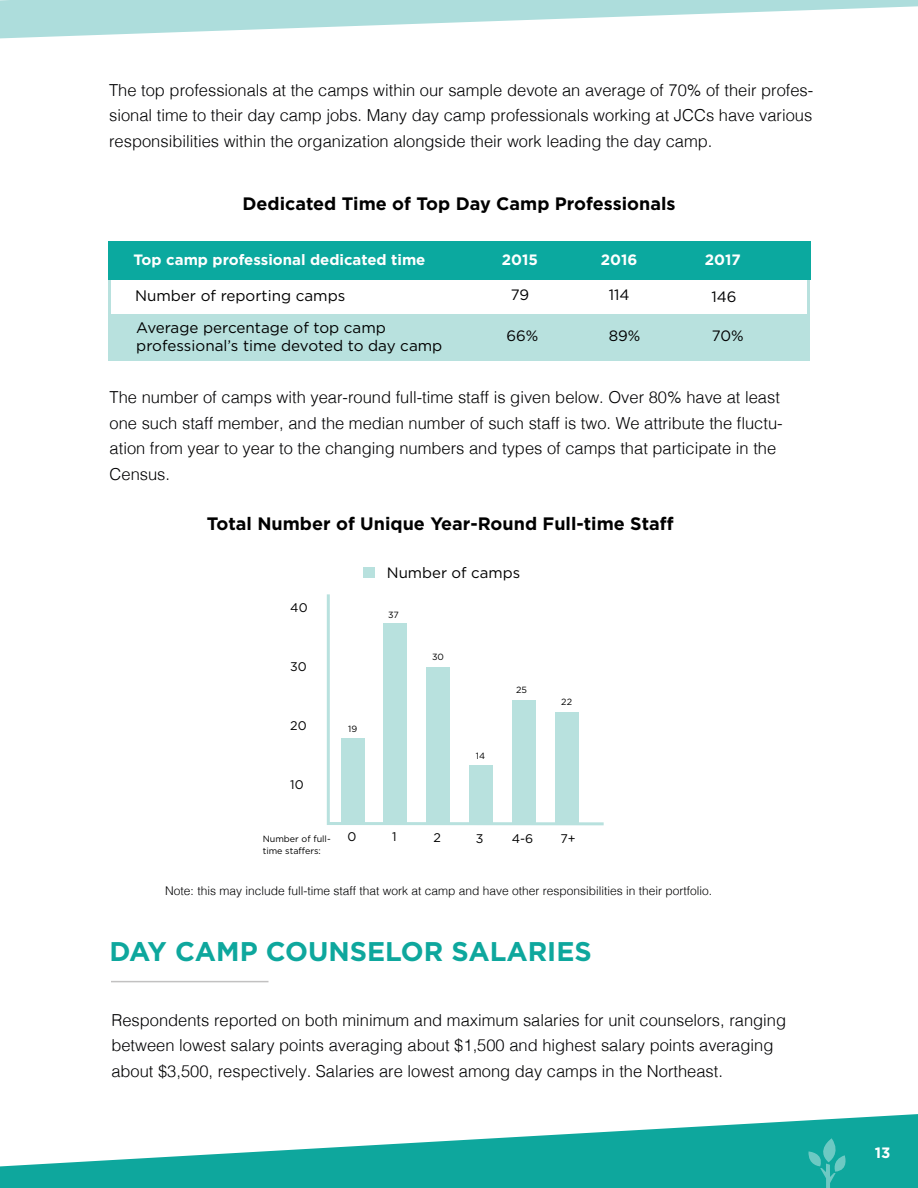
<style>
.page{position:relative;width:918px;height:1188px;background:#fff}
.page>*{position:absolute;margin:0;border:0;box-sizing:border-box;transform-origin:0 0}
.t1{font:700 27px "Gotham";color:#0ea79d}
.t2{font:700 18px "Gotham HTF";color:#000}
.t3{font:300 16.5px/25.5px "Helvetica";color:#010102}
.t4{font:15.15px/31.3px "Gotham";color:#000}
.t5{font:700 15px "Gotham HTF";color:#fff}
.t6{font:15px "Gotham";color:#010102}
.t7{font:15px "Gotham";color:#000}
.t8{font:700 15px "Gotham";color:#fff}
.t9{font:12.45px "Gotham";color:#000}
.t10{font:300 12px "Helvetica";color:#010102}
.t11{font:9px "Gotham";color:#000}
</style>
<div class="page">
<svg style="left:0;top:1114px;width:918px;height:74px;fill:#0ea79d"></svg>
<svg style="left:808px;top:1138px;width:39px;height:50px;background:#29b0a8"></svg>
<svg style="left:0;top:0;width:918px;height:39px"></svg>
<div style="left:108px;top:241px;width:702px;height:39px;background:#0ba99f"></div>
<div style="left:109px;top:314px;width:701px;height:46px;background:#b8e1de"></div>
<hr style="left:108px;top:280px;width:2px;height:80px;background:#b8e1de">
<hr style="left:808px;top:280px;width:2px;height:65px;background:#b8e1de">
<svg style="left:326px;top:594px;width:278px;height:232px"></svg>
<div style="left:363px;top:567px;width:12px;height:10px;background:#b8e1de"></div>
<div style="left:469px;top:765px;width:23px;height:59px;background:#b8e1de"></div>
<div style="left:512px;top:701px;width:23px;height:123px;background:#b8e1de"></div>
<div style="left:555px;top:712px;width:23px;height:112px;background:#b8e1de"></div>
<div style="left:341px;top:738px;width:24px;height:86px;background:#b8e1de"></div>
<div style="left:383px;top:623px;width:24px;height:201px;background:#b8e1de"></div>
<div style="left:426px;top:667px;width:23px;height:157px;background:#b8e1de"></div>
<hr style="left:111px;top:981px;width:158px;height:1px;background:#c2c1c1">
<p class="t3" style="left:109px;top:79px;width:706px;text-align:justify">The top professionals at the camps within our sample devote an average of 70% of their profes&shy;sional time to their day camp jobs. Many day camp professionals working at JCCs have various responsibilities within the organization alongside their work leading the day camp.</p>
<p class="t2" style="left:242px;top:196px;width:435px">Dedicated Time of Top Day Camp Professionals</p>
<p class="t5" style="left:134px;top:254px;width:293px">Top camp professional dedicated time</p>
<p class="t5" style="left:502px;top:254px;width:37px">2015</p>
<p class="t5" style="left:601px;top:254px;width:38px">2016</p>
<p class="t5" style="left:705px;top:254px;width:37px">2017</p>
<p class="t4" style="left:135px;top:281px;width:253px">Number of reporting camps<br>Average percentage of top camp</p>
<p class="t4" style="left:136px;top:330px;width:308px">professional’s time devoted to day camp</p>
<p class="t6" style="left:511px;top:288px;width:20px">79</p>
<p class="t6" style="left:506px;top:329px;width:33px">66%</p>
<p class="t6" style="left:609px;top:288px;width:22px">114</p>
<p class="t6" style="left:609px;top:329px;width:33px">89%</p>
<p class="t6" style="left:712px;top:290px;width:27px">146</p>
<p class="t6" style="left:712px;top:329px;width:33px">70%</p>
<p class="t3" style="left:110px;top:384px;width:675px">The number of camps with year-round full-time staff is given below. Over 80% have at least one such staff member, and the median number of such staff is two. We attribute the fluctu&shy;ation from year to year to the changing numbers and types of camps that participate in the Census.</p>
<p class="t2" style="left:207px;top:516px;width:468px">Total Number of Unique Year-Round Full-time Staff</p>
<p class="t9" style="left:290px;top:602px;width:19px">40</p>
<p class="t9" style="left:290px;top:661px;width:18px">30</p>
<p class="t9" style="left:290px;top:720px;width:18px">20</p>
<p class="t9" style="left:290px;top:779px;width:15px">10</p>
<p class="t11" style="left:348px;top:725px;width:11px">19</p>
<p class="t7" style="left:387px;top:566px;width:135px">Number of camps</p>
<p class="t11" style="left:388px;top:611px;width:12px">37</p>
<p class="t11" style="left:432px;top:653px;width:13px">30</p>
<p class="t11" style="left:476px;top:752px;width:11px">14</p>
<p class="t11" style="left:516px;top:686px;width:12px">25</p>
<p class="t11" style="left:561px;top:698px;width:12px">22</p>
<p class="t11" style="left:263px;top:834px;width:69px">Number of full-</p>
<p class="t9" style="left:348px;top:831px;width:10px">0</p>
<p class="t9" style="left:392px;top:831px;width:6px">1</p>
<p class="t9" style="left:434px;top:832px;width:9px">2</p>
<p class="t11" style="left:263px;top:846px;width:60px">time staffers:</p>
<p class="t9" style="left:476px;top:833px;width:9px">3</p>
<p class="t9" style="left:512px;top:833px;width:23px">4-6</p>
<p class="t9" style="left:560px;top:833px;width:17px">7+</p>
<p class="t10" style="left:165px;top:880px;width:548px">Note: this may include full-time staff that work at camp and have other responsibilities in their portfolio.</p>
<h1 class="t1" style="left:110px;top:939px;width:484px">DAY CAMP COUNSELOR SALARIES</h1>
<p class="t3" style="left:111px;top:1008px;width:676px">Respondents reported on both minimum and maximum salaries for unit counselors, ranging between lowest salary points averaging about $1,500 and highest salary points averaging about $3,500, respectively. Salaries are lowest among day camps in the Northeast.</p>
<p class="t8" style="left:875px;top:1146px;width:17px">13</p>
</div>
